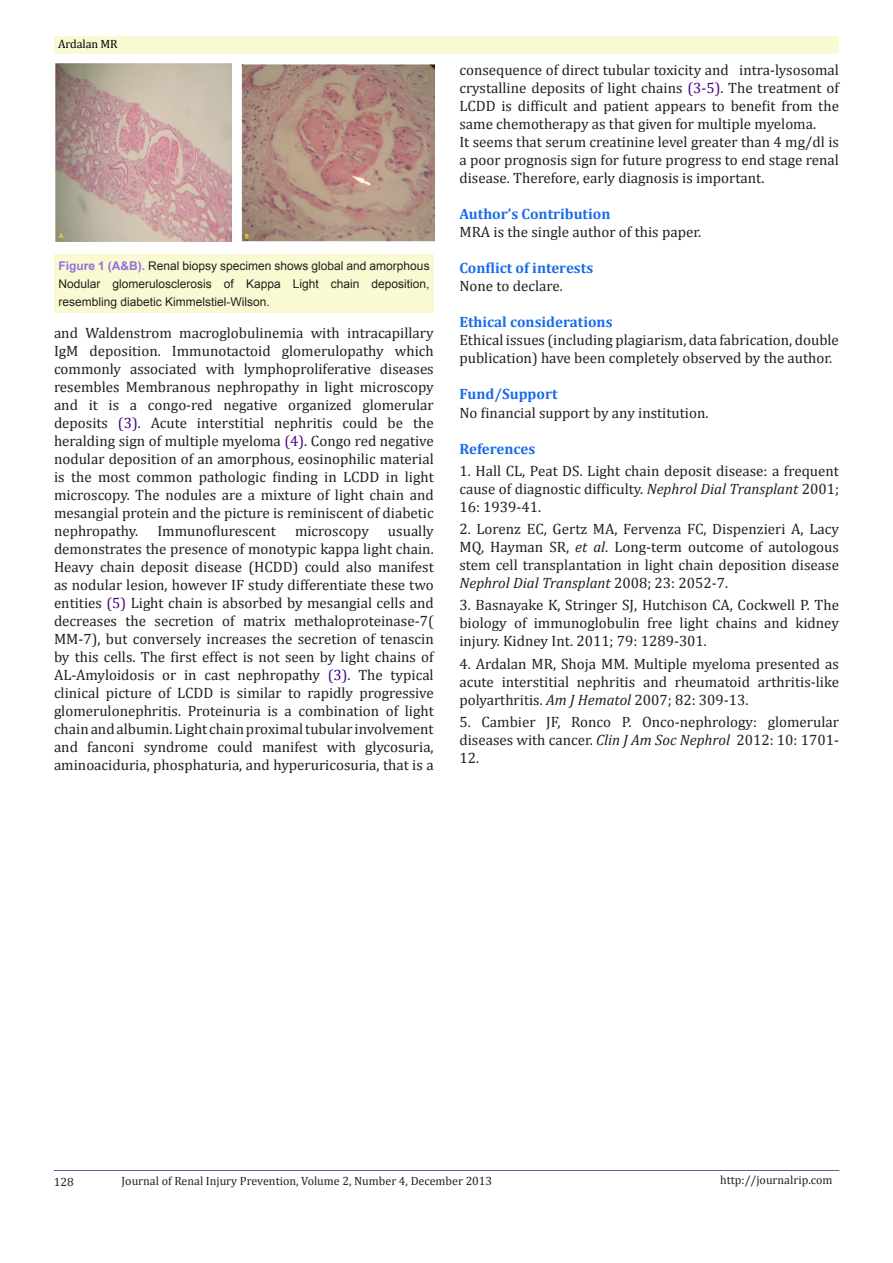
<style>
.page{position:relative;width:893px;height:1263px;background:#fff}
.page>*{position:absolute;margin:0;border:0;box-sizing:border-box;transform-origin:0 0}
.t1{font:15px/18px "Cambria";color:#231f20;text-align:justify}
.t2{font:700 15px "Cambria";color:#196ce8}
.t3{font:12px/18px "Arial";color:#231f20;text-align:justify}
.t4{font:12px "Cambria";color:#231f20}
.t5{font:12px "Cambria";letter-spacing:-.01em;color:#000001}
.s1{font-weight:700;color:#9370db}
.s2{color:#4b0082}
.s3{font-style:italic}
</style>
<div class="page">
<div style="left:54px;top:37px;width:785px;height:17px;background:#fafad2"></div>
<hr style="left:54px;top:1170px;width:785px;height:1px;background:#5e5ca5">
<img style="left:55px;top:64px;width:176px;height:177px">
<img style="left:241px;top:64px;width:194px;height:177px">
<div style="left:54px;top:254px;width:380px;height:59px;background:#fafad2"></div>
<p class="t5" style="left:58px;top:36px;width:61px">Ardalan MR</p>
<p class="t3" style="left:58px;top:257px;width:373px"><span class="s1">Figure 1 (A&amp;B).</span> Renal biopsy specimen shows global and amorphous Nodular glomerulosclerosis of Kappa Light chain deposition, resembling diabetic Kimmelstiel-Wilson.</p>
<p class="t1" style="left:54px;top:324px;width:381px">and Waldenstrom macroglobulinemia with intracapillary IgM deposition. Immunotactoid glomerulopathy which commonly associated with lymphoproliferative diseases resembles Membranous nephropathy in light microscopy and it is a congo-red negative organized glomerular deposits <span class="s2">(3)</span>. Acute interstitial nephritis could be the heralding sign of multiple myeloma <span class="s2">(4)</span>. Congo red negative nodular deposition of an amorphous, eosinophilic material is the most common pathologic finding in LCDD in light microscopy. The nodules are a mixture of light chain and mesangial protein and the picture is reminiscent of diabetic nephropathy.</p>
<p class="t1" style="left:157px;top:522px;width:120px">Immunoflurescent</p>
<p class="t1" style="left:295px;top:522px;width:75px">microscopy</p>
<p class="t1" style="left:54px;top:522px;width:381px;text-indent:334px">usually demonstrates the presence of monotypic kappa light chain.<br>Heavy chain deposit disease (HCDD) could also manifest as nodular lesion, however IF study differentiate these two entities <span class="s2">(5)</span> Light chain is absorbed by mesangial cells and decreases the secretion of matrix methaloproteinase-7( MM-7), but conversely increases the secretion of tenascin by this cells. The first effect is not seen by light chains of AL-Amyloidosis or in cast nephropathy <span class="s2">(3)</span>. The typical clinical picture of LCDD is similar to rapidly progressive glomerulonephritis. Proteinuria is a combination of light chain and albumin. Light chain proximal tubular involvement and fanconi syndrome could manifest with glycosuria, aminoaciduria, phosphaturia, and hyperuricosuria, that is a</p>
<p class="t1" style="left:459px;top:61px;width:381px">consequence of direct tubular toxicity and intra-lysosomal crystalline deposits of light chains <span class="s2">(3-5)</span>. The treatment of LCDD is difficult and patient appears to benefit from the same chemotherapy as that given for multiple myeloma.</p>
<p class="t1" style="left:459px;top:133px;width:381px">It seems that serum creatinine level greater than 4 mg/dl is a poor prognosis sign for future progress to end stage renal disease. Therefore, early diagnosis is important.</p>
<p class="t2" style="left:459px;top:204px;width:152px">Author’s Contribution</p>
<p class="t1" style="left:459px;top:223px;width:243px">MRA is the single author of this paper.</p>
<p class="t2" style="left:459px;top:258px;width:135px">Conflict of interests</p>
<p class="t1" style="left:459px;top:277px;width:105px">None to declare.</p>
<p class="t2" style="left:459px;top:312px;width:155px">Ethical considerations</p>
<p class="t1" style="left:459px;top:331px;width:381px">Ethical issues (including plagiarism, data fabrication, double publication) have been completely observed by the author.</p>
<p class="t2" style="left:459px;top:384px;width:100px">Fund/Support</p>
<p class="t1" style="left:459px;top:403px;width:251px">No financial support by any institution.</p>
<p class="t2" style="left:459px;top:438px;width:77px">References</p>
<p class="t1" style="left:459px;top:462px;width:381px">1. Hall CL, Peat DS. Light chain deposit disease: a frequent cause of diagnostic difficulty. <span class="s3">Nephrol Dial Transplant</span> 2001; 16: 1939-41.</p>
<p class="t1" style="left:459px;top:520px;width:381px">2. Lorenz EC, Gertz MA, Fervenza FC, Dispenzieri A, Lacy MQ, Hayman SR, <span class="s3">et al</span>. Long-term outcome of autologous stem cell transplantation in light chain deposition disease <span class="s3">Nephrol Dial Transplant</span> 2008; 23: 2052-7.</p>
<p class="t1" style="left:459px;top:596px;width:381px">3. Basnayake K, Stringer SJ, Hutchison CA, Cockwell P. The biology of immunoglobulin free light chains and kidney injury. Kidney Int. 2011; 79: 1289-301.</p>
<p class="t1" style="left:459px;top:654px;width:381px">4. Ardalan MR, Shoja MM. Multiple myeloma presented as acute interstitial nephritis and rheumatoid arthritis-like polyarthritis. <span class="s3">Am J Hematol</span> 2007; 82: 309-13.</p>
<p class="t1" style="left:459px;top:713px;width:381px">5. Cambier JF, Ronco P. Onco-nephrology: glomerular diseases with cancer. <span class="s3">Clin J Am Soc Nephrol</span> 2012: 10: 1701- 12.</p>
<p class="t4" style="left:54px;top:1175px;width:21px">128</p>
<p class="t4" style="left:122px;top:1174px;width:372px">Journal of Renal Injury Prevention, Volume 2, Number 4, December 2013</p>
<p class="t4" style="left:720px;top:1172px;width:114px">http://journalrip.com</p>
</div>
